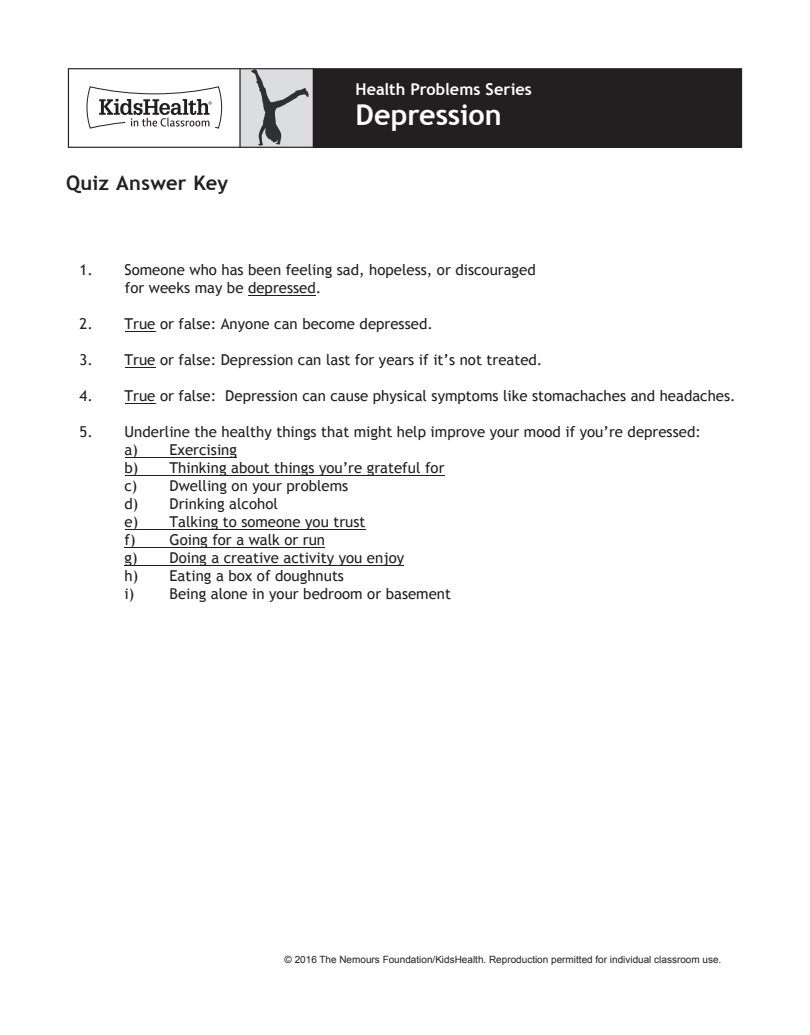
<style>
.page{position:relative;width:810px;height:1035px;background:#fff}
.page>*{position:absolute;margin:0;border:0;box-sizing:border-box;transform-origin:0 0}
.t1{font:700 28.75px "Trebuchet MS";color:#fff}
.t2{font:700 20px "Trebuchet MS";letter-spacing:.015em;color:#231f20}
.t3{font:700 16.25px "Trebuchet MS";color:#fff}
.t4{font:15px/18px "Trebuchet MS";color:#221e1f}
.t5{font:10px "Arial";color:#231f20}
</style>
<div class="page">
<div style="left:240px;top:69px;width:73px;height:78px;background:#dcdddf"></div>
<div style="left:313px;top:69px;width:428px;height:78px;background:#231f20"></div>
<svg style="left:86px;top:86px;width:136px;height:43px"></svg>
<hr style="left:239px;top:69px;width:2px;height:78px;background:#231f20">
<div style="left:68px;top:68px;width:674px;height:80px;border:1px solid #231f20"></div>
<svg style="left:251px;top:69px;width:58px;height:77px"></svg>
<hr style="left:125px;top:565px;width:279px;height:1px;background:#221e1f">
<hr style="left:125px;top:547px;width:200px;height:1px;background:#221e1f">
<hr style="left:125px;top:529px;width:240px;height:1px;background:#221e1f">
<hr style="left:125px;top:475px;width:319px;height:1px;background:#221e1f">
<hr style="left:125px;top:457px;width:112px;height:1px;background:#221e1f">
<hr style="left:125px;top:403px;width:30px;height:1px;background:#221e1f">
<hr style="left:125px;top:367px;width:30px;height:1px;background:#221e1f">
<hr style="left:125px;top:331px;width:30px;height:1px;background:#221e1f">
<hr style="left:248px;top:295px;width:68px;height:1px;background:#221e1f">
<h2 class="t2" style="left:66px;top:170px;width:164px">Quiz Answer Key</h2>
<p class="t3" style="left:355px;top:80px;width:178px">Health Problems Series</p>
<h1 class="t1" style="left:355px;top:97px;width:148px">Depression</h1>
<p class="t4" style="left:125px;top:261px;width:412px;text-indent:-45px">1. Someone who has been feeling sad, hopeless, or discouraged for weeks may be depressed.</p>
<p class="t4" style="left:80px;top:315px;width:355px">2. True or false: Anyone can become depressed.</p>
<p class="t4" style="left:80px;top:351px;width:464px">3. True or false: Depression can last for years if it’s not treated.</p>
<p class="t4" style="left:80px;top:387px;width:658px">4. True or false: Depression can cause physical symptoms like stomachaches and headaches.</p>
<p class="t4" style="left:125px;top:423px;width:578px;text-indent:-45px">5. Underline the healthy things that might help improve your mood if you’re depressed: a) Exercising<br>b) Thinking about things you’re grateful for<br>c) Dwelling on your problems<br>d) Drinking alcohol<br>e) Talking to someone you trust<br>f) Going for a walk or run<br>g) Doing a creative activity you enjoy<br>h) Eating a box of doughnuts<br>i) Being alone in your bedroom or basement</p>
<p class="t5" style="left:285px;top:953px;width:438px">© 2016 The Nemours Foundation/KidsHealth. Reproduction permitted for individual classroom use.</p>
</div>
